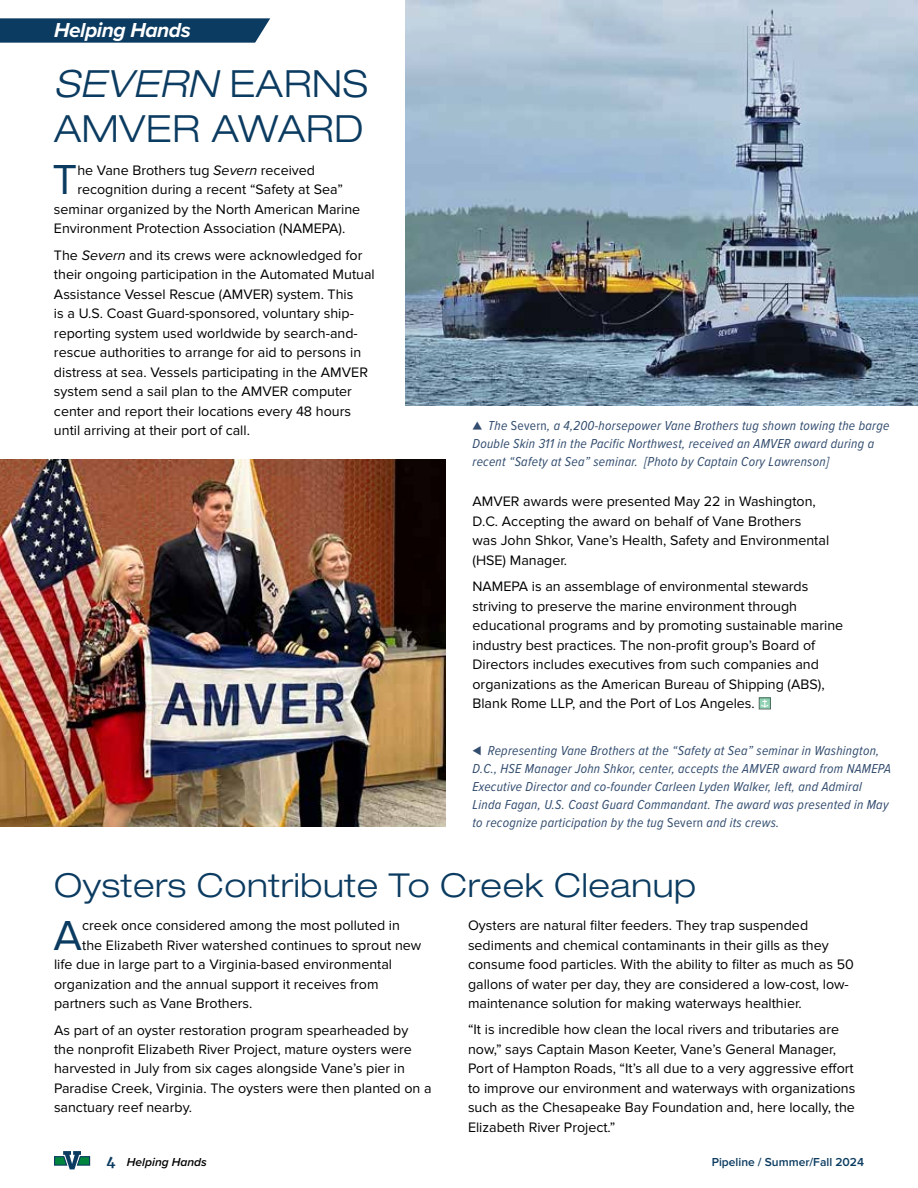
<style>
.page{position:relative;width:918px;height:1188px;background:#fff}
.page>*{position:absolute;margin:0;border:0;box-sizing:border-box;transform-origin:0 0}
.t1{font:43.5px "Proxima Nova";color:#0b3b60}
.t2{font:300 expanded 37.5px/45px "Helvetica Neue LT Std";letter-spacing:.02em;color:#0b3b60}
.t3{font:300 expanded 33px "Helvetica Neue LT Std";letter-spacing:.02em;color:#0b3b60}
.t4{font:italic 700 21px "Proxima Nova";letter-spacing:-.02em;color:#fff}
.t5{font:14.25px/19.5px "Proxima Nova";color:#000}
.t6{font:italic 13.5px/18px "Proxima Nova Cond";letter-spacing:.02em;color:#334d6f}
.t7{font:600 12px "Proxima Nova";color:#0b3b60}
.t8{font:italic 600 12px "Proxima Nova";color:#000}
.s1{font-style:italic}
.s2{font-weight:500;font-size:15px}
.s3{font-style:normal}
.s4{font-family:"Merriweather";font-weight:900;font-style:normal;font-size:13.5px;color:#0b3b60}
</style>
<div class="page">
<svg style="left:54px;top:1151px;width:36px;height:18px"></svg>
<svg style="left:761px;top:699px;width:7px;height:9px"></svg>
<img style="left:0;top:459px;width:446px;height:368px">
<img style="left:405px;top:0;width:513px;height:405px">
<svg style="left:0;top:18px;width:270px;height:25px;background:#184568"></svg>
<h3 class="t4" style="left:54px;top:15px;width:138px">Helping Hands</h3>
<h2 class="t2" style="left:54px;top:61px;width:315px"><span class="s1">SEVERN</span> EARNS<br>AMVER AWARD</h2>
<h1 class="t1" style="left:53px;top:155px;width:26px">T</h1>
<p class="t5" style="left:77px;top:161px;width:239px">he Vane Brothers tug <span class="s1">Severn</span> received</p>
<p class="t5" style="left:77px;top:180px;width:267px">recognition during a recent “Safety at Sea”</p>
<p class="t5" style="left:54px;top:200px;width:308px">seminar organized by the North American Marine</p>
<p class="t5" style="left:54px;top:219px;width:293px">Environment Protection Association (NAMEPA).</p>
<p class="t5" style="left:54px;top:245px;width:322px">The <span class="s1">Severn</span> and its crews were acknowledged for their ongoing participation in the Automated Mutual Assistance Vessel Rescue (AMVER) system. This<br>is a U.S. Coast Guard-sponsored, voluntary ship&shy;reporting system used worldwide by search-and&shy;rescue authorities to arrange for aid to persons in distress at sea. Vessels participating in the AMVER system send a sail plan to the AMVER computer center and report their locations every 48 hours until arriving at their port of call.</p>
<p class="t6" style="left:472px;top:416px;width:418px"><span class="s2">▲</span> The <span class="s3">Severn</span>, a 4,200-horsepower Vane Brothers tug shown towing the barge<br>Double Skin 311 in the Pacific Northwest, received an AMVER award during a recent “Safety at Sea” seminar. [Photo by Captain Cory Lawrenson]</p>
<p class="t5" style="left:472px;top:492px;width:358px">AMVER awards were presented May 22 in Washington, D.C. Accepting the award on behalf of Vane Brothers was John Shkor, Vane’s Health, Safety and Environmental (HSE) Manager.</p>
<p class="t5" style="left:472px;top:577px;width:372px">NAMEPA is an assemblage of environmental stewards striving to preserve the marine environment through educational programs and by promoting sustainable marine industry best practices. The non-profit group’s Board of Directors includes executives from such companies and organizations as the American Bureau of Shipping (ABS), Blank Rome LLP, and the Port of Los Angeles.</p>
<p class="t6" style="left:472px;top:741px;width:420px"><span class="s2">⊳</span> Representing Vane Brothers at the “Safety at Sea” seminar in Washington, D.C., HSE Manager John Shkor, center, accepts the AMVER award from NAMEPA Executive Director and co-founder Carleen Lyden Walker, left, and Admiral Linda Fagan, U.S. Coast Guard Commandant. The award was presented in May to recognize participation by the tug <span class="s3">Severn</span> and its crews.</p>
<h3 class="t3" style="left:54px;top:866px;width:644px">Oysters Contribute To Creek Cleanup</h3>
<h1 class="t1" style="left:54px;top:910px;width:30px">A</h1>
<p class="t5" style="left:82px;top:916px;width:319px">creek once considered among the most polluted in</p>
<p class="t5" style="left:468px;top:916px;width:387px">Oysters are natural filter feeders. They trap suspended sediments and chemical contaminants in their gills as they consume food particles. With the ability to filter as much as 50 gallons of water per day, they are considered a low-cost, low&shy;maintenance solution for making waterways healthier.</p>
<p class="t5" style="left:468px;top:1020px;width:389px">“It is incredible how clean the local rivers and tributaries are now,” says Captain Mason Keeter, Vane’s General Manager, Port of Hampton Roads, “It’s all due to a very aggressive effort to improve our environment and waterways with organizations such as the Chesapeake Bay Foundation and, here locally, the Elizabeth River Project.”</p>
<p class="t5" style="left:82px;top:936px;width:341px">the Elizabeth River watershed continues to sprout new</p>
<p class="t5" style="left:54px;top:955px;width:340px">life due in large part to a Virginia-based environmental</p>
<p class="t5" style="left:54px;top:974px;width:326px">organization and the annual support it receives from</p>
<p class="t5" style="left:54px;top:994px;width:200px">partners such as Vane Brothers.</p>
<p class="t5" style="left:54px;top:1020px;width:379px">As part of an oyster restoration program spearheaded by the nonprofit Elizabeth River Project, mature oysters were harvested in July from six cages alongside Vane’s pier in Paradise Creek, Virginia. The oysters were then planted on a sanctuary reef nearby.</p>
<p class="t8" style="left:106px;top:1153px;width:102px"><span class="s4">4</span> Helping Hands</p>
<p class="t7" style="left:712px;top:1155px;width:154px">Pipeline / Summer/Fall 2024</p>
</div>
